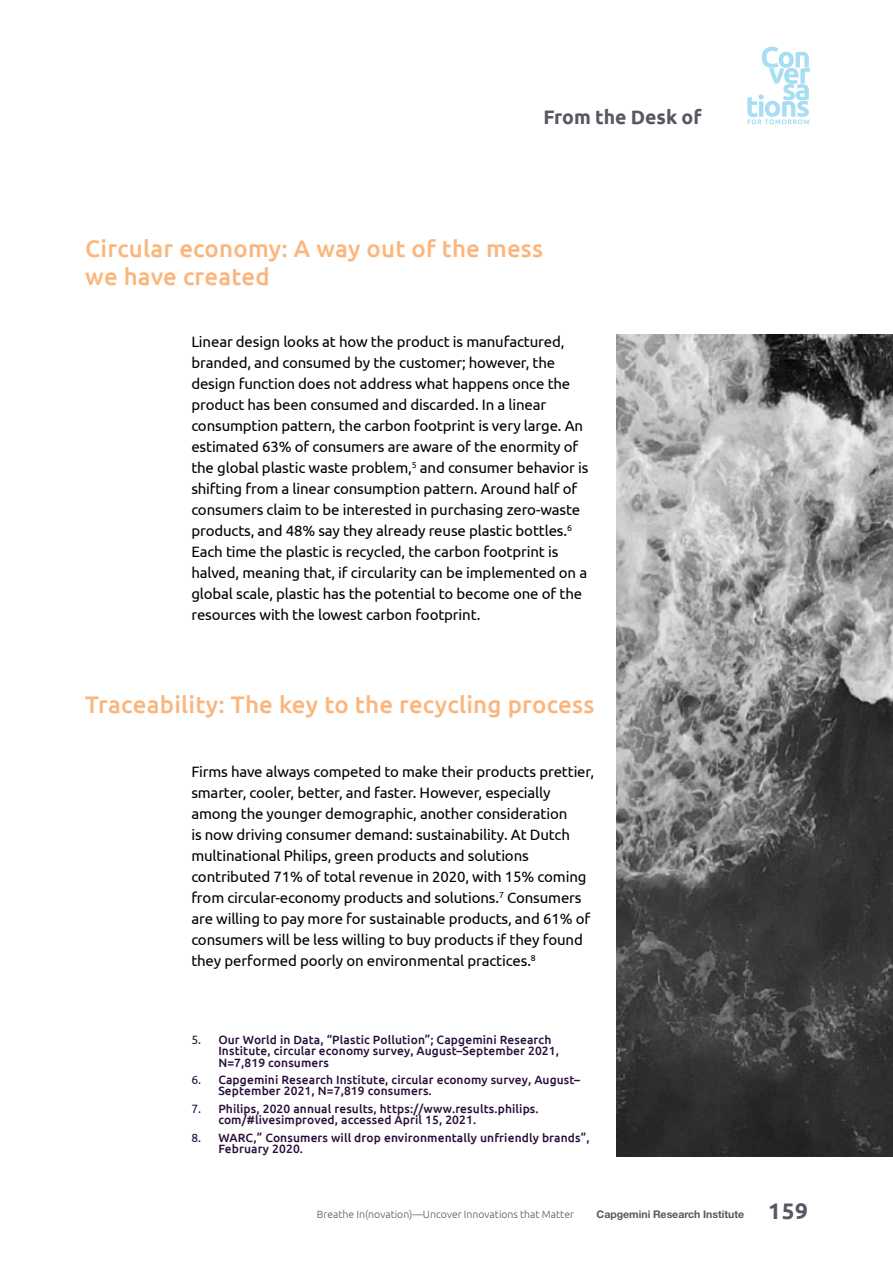
<style>
.page{position:relative;width:893px;height:1263px;background:#fff}
.page>*{position:absolute;margin:0;border:0;box-sizing:border-box;transform-origin:0 0}
.t1{font:500 24px/28.5px "Ubuntu";letter-spacing:.01em;color:#fbb67d}
.t2{font:700 19.5px "Ubuntu";color:#5a5662}
.t3{font:15px/21px "Ubuntu";letter-spacing:-.01em;color:#000}
.t4{font:500 12px/11.2px "Ubuntu";letter-spacing:.01em;color:#2a0e3c}
.t5{font:300 10.5px "Ubuntu";color:#5a5662}
.t6{font:700 10.5px "Helvetica Neue LT Std";color:#5a5662}
.s1{font-weight:400}
.s2{font-family:"Ubuntu";font-size:22.5px}
</style>
<div class="page">
<img style="left:617px;top:335px;width:276px;height:822px">
<svg style="left:747px;top:47px;width:63px;height:77px"></svg>
<h2 class="t2" style="left:543px;top:106px;width:160px">From the Desk of</h2>
<h1 class="t1" style="left:85px;top:233px;width:460px">Circular economy: A way out of the mess we have created</h1>
<p class="t3" style="left:191px;top:330px;width:399px">Linear design looks at how the product is manufactured, branded, and consumed by the customer; however, the design function does not address what happens once the product has been consumed and discarded. In a linear consumption pattern, the carbon footprint is very large. An estimated 63% of consumers are aware of the enormity of the global plastic waste problem,<sup>5</sup> and consumer behavior is shifting from a linear consumption pattern. Around half of consumers claim to be interested in purchasing zero-waste products, and 48% say they already reuse plastic bottles.<sup>6<br></sup>Each time the plastic is recycled, the carbon footprint is halved, meaning that, if circularity can be implemented on a global scale, plastic has the potential to become one of the resources with the lowest carbon footprint.</p>
<h1 class="t1" style="left:85px;top:689px;width:511px">Traceability: The key to the recycling process</h1>
<p class="t3" style="left:191px;top:761px;width:404px">Firms have always competed to make their products prettier, smarter, cooler, better, and faster. However, especially among the younger demographic, another consideration<br>is now driving consumer demand: sustainability. At Dutch multinational Philips, green products and solutions contributed 71% of total revenue in 2020, with 15% coming from circular-economy products and solutions.<sup>7</sup> Consumers are willing to pay more for sustainable products, and 61% of consumers will be less willing to buy products if they found they performed poorly on environmental practices.<sup>8</sup></p>
<p class="t4" style="left:218px;top:1034px;width:342px;text-indent:-27px"><span class="s1">5.</span> Our World in Data, “Plastic Pollution”; Capgemini Research<br>Institute, circular economy survey, August–September 2021,<br>N=7,819 consumers</p>
<p class="t4" style="left:218px;top:1074px;width:363px;text-indent:-27px"><span class="s1">6.</span> Capgemini Research Institute, circular economy survey, August–<br>September 2021, N=7,819 consumers.</p>
<p class="t4" style="left:218px;top:1103px;width:322px;text-indent:-27px"><span class="s1">7.</span> Philips, 2020 annual results, https://www.results.philips. com/#livesimproved, accessed April 15, 2021.</p>
<p class="t4" style="left:218px;top:1131px;width:373px;text-indent:-27px"><span class="s1">8.</span> WARC,” Consumers will drop environmentally unfriendly brands”,<br>February 2020.</p>
<p class="t5" style="left:317px;top:1208px;width:259px">Breathe In(novation)—Uncover Innovations that Matter</p>
<p class="t6" style="left:597px;top:1207px;width:213px">Capgemini Research Institute <span class="s2">159</span></p>
</div>
